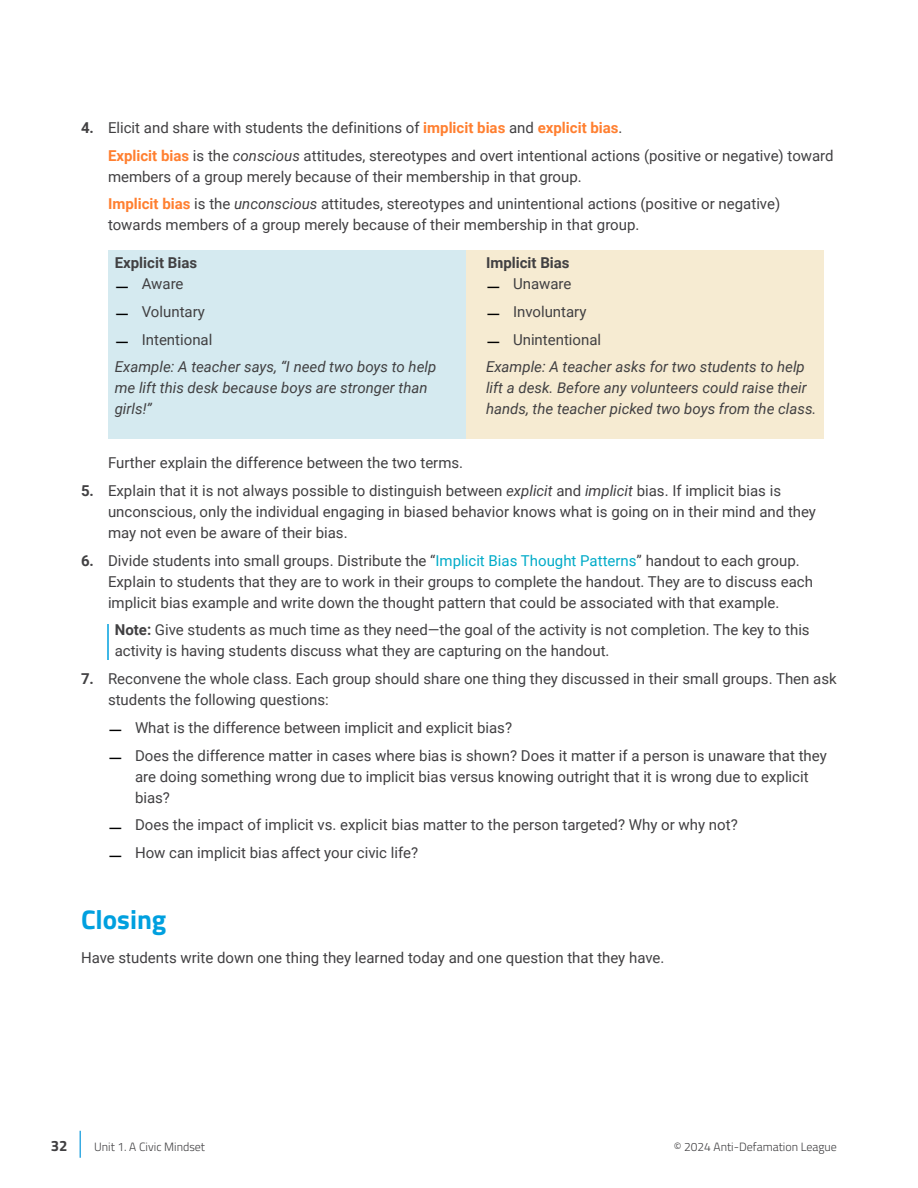
<style>
.page{position:relative;width:918px;height:1188px;background:#fff}
.page>*{position:absolute;margin:0;border:0;box-sizing:border-box;transform-origin:0 0}
.Subheading_in_Lesson{font:700 27px "Titillium Web";color:#00a0df}
.Body_Text_Indented{font:15px/21px "Roboto";color:#414042}
.Body_Text{font:italic 15px/21px "Roboto";color:#414042}
.Lesson_Note{font:15px/21px "Roboto";color:#414042}
.Body_Text-2{font:15px "Roboto";color:#414042}
.Body_Text-3{font:700 15px "Roboto";color:#414042}
.t1{font:700 15px "Titillium Web";color:#414042}
.t2{font:300 12px "Titillium Web";color:#414042}
.s1{font-weight:700}
.s2{font-weight:700;color:#ff7f30}
.s3{font-style:italic}
.s4{font-family:"Roboto Slab";font-size:18px;color:#000}
.s5{color:#00abc8}
</style>
<div class="page">
<svg style="left:80px;top:1131px;width:1px;height:27px"></svg>
<hr style="left:107px;top:624px;width:2px;height:36px;background:#00a0df">
<div style="left:108px;top:250px;width:358px;height:189px;background:#d5eaf0"></div>
<div style="left:466px;top:250px;width:358px;height:189px;background:#f6ebd2"></div>
<p class="Body_Text_Indented" style="left:81px;top:116px;width:543px"><span class="s1">4.</span> Elicit and share with students the definitions of <span class="s2">implicit bias</span> and <span class="s2">explicit bias</span>.</p>
<p class="Body_Text_Indented" style="left:108px;top:144px;width:727px"><span class="s2">Explicit bias</span> is the <span class="s3">conscious</span> attitudes, stereotypes and overt intentional actions (positive or negative) toward members of a group merely because of their membership in that group.</p>
<p class="Body_Text_Indented" style="left:108px;top:193px;width:674px"><span class="s2">Implicit bias</span> is the <span class="s3">unconscious</span> attitudes, stereotypes and unintentional actions (positive or negative) towards members of a group merely because of their membership in that group.</p>
<p class="Body_Text-3" style="left:115px;top:252px;width:84px">Explicit Bias</p>
<p class="Body_Text_Indented" style="left:115px;top:273px;width:70px"><span class="s4">—</span> Aware</p>
<p class="Body_Text_Indented" style="left:115px;top:300px;width:92px"><span class="s4">—</span> Voluntary</p>
<p class="Body_Text_Indented" style="left:115px;top:328px;width:99px"><span class="s4">—</span> Intentional</p>
<p class="Body_Text" style="left:115px;top:356px;width:323px">Example: A teacher says, “I need two boys to help me lift this desk because boys are stronger than girls!”</p>
<p class="Body_Text-3" style="left:486px;top:252px;width:85px">Implicit Bias</p>
<p class="Body_Text_Indented" style="left:486px;top:273px;width:87px"><span class="s4">—</span> Unaware</p>
<p class="Body_Text_Indented" style="left:486px;top:300px;width:102px"><span class="s4">—</span> Involuntary</p>
<p class="Body_Text_Indented" style="left:486px;top:328px;width:117px"><span class="s4">—</span> Unintentional</p>
<p class="Body_Text" style="left:486px;top:356px;width:332px">Example: A teacher asks for two students to help lift a desk. Before any volunteers could raise their hands, the teacher picked two boys from the class.</p>
<p class="Body_Text_Indented" style="left:108px;top:452px;width:357px">Further explain the difference between the two terms.</p>
<p class="Body_Text_Indented" style="left:108px;top:479px;width:710px;text-indent:-27px"><span class="s1">5.</span> Explain that it is not always possible to distinguish between <span class="s3">explicit</span> and <span class="s3">implicit</span> bias. If implicit bias is unconscious, only the individual engaging in biased behavior knows what is going on in their mind and they may not even be aware of their bias.</p>
<p class="Body_Text_Indented" style="left:108px;top:549px;width:706px;text-indent:-27px"><span class="s1">6.</span> Divide students into small groups. Distribute the “<span class="s5">Implicit Bias Thought Patterns</span>” handout to each group.<br>Explain to students that they are to work in their groups to complete the handout. They are to discuss each implicit bias example and write down the thought pattern that could be associated with that example.</p>
<p class="Lesson_Note" style="left:115px;top:619px;width:696px"><span class="s1">Note:</span> Give students as much time as they need—the goal of the activity is not completion. The key to this activity is having students discuss what they are capturing on the handout.</p>
<p class="Body_Text_Indented" style="left:108px;top:668px;width:730px;text-indent:-27px"><span class="s1">7.</span> Reconvene the whole class. Each group should share one thing they discussed in their small groups. Then ask students the following questions:</p>
<p class="Body_Text_Indented" style="left:108px;top:716px;width:406px"><span class="s4">—</span> What is the difference between implicit and explicit bias?</p>
<p class="Body_Text_Indented" style="left:135px;top:744px;width:693px;text-indent:-27px"><span class="s4">—</span> Does the difference matter in cases where bias is shown? Does it matter if a person is unaware that they are doing something wrong due to implicit bias versus knowing outright that it is wrong due to explicit bias?</p>
<p class="Body_Text_Indented" style="left:108px;top:814px;width:631px"><span class="s4">—</span> Does the impact of implicit vs. explicit bias matter to the person targeted? Why or why not?</p>
<p class="Body_Text_Indented" style="left:108px;top:842px;width:312px"><span class="s4">—</span> How can implicit bias affect your civic life?</p>
<p class="Subheading_in_Lesson" style="left:81px;top:899px;width:87px">Closing</p>
<p class="Body_Text-2" style="left:81px;top:948px;width:585px">Have students write down one thing they learned today and one question that they have.</p>
<p class="t1" style="left:51px;top:1135px;width:18px">32</p>
<p class="t2" style="left:94px;top:1138px;width:113px">Unit 1. A Civic Mindset</p>
<p class="t2" style="left:674px;top:1138px;width:165px">© 2024 Anti-Defamation League</p>
</div>
